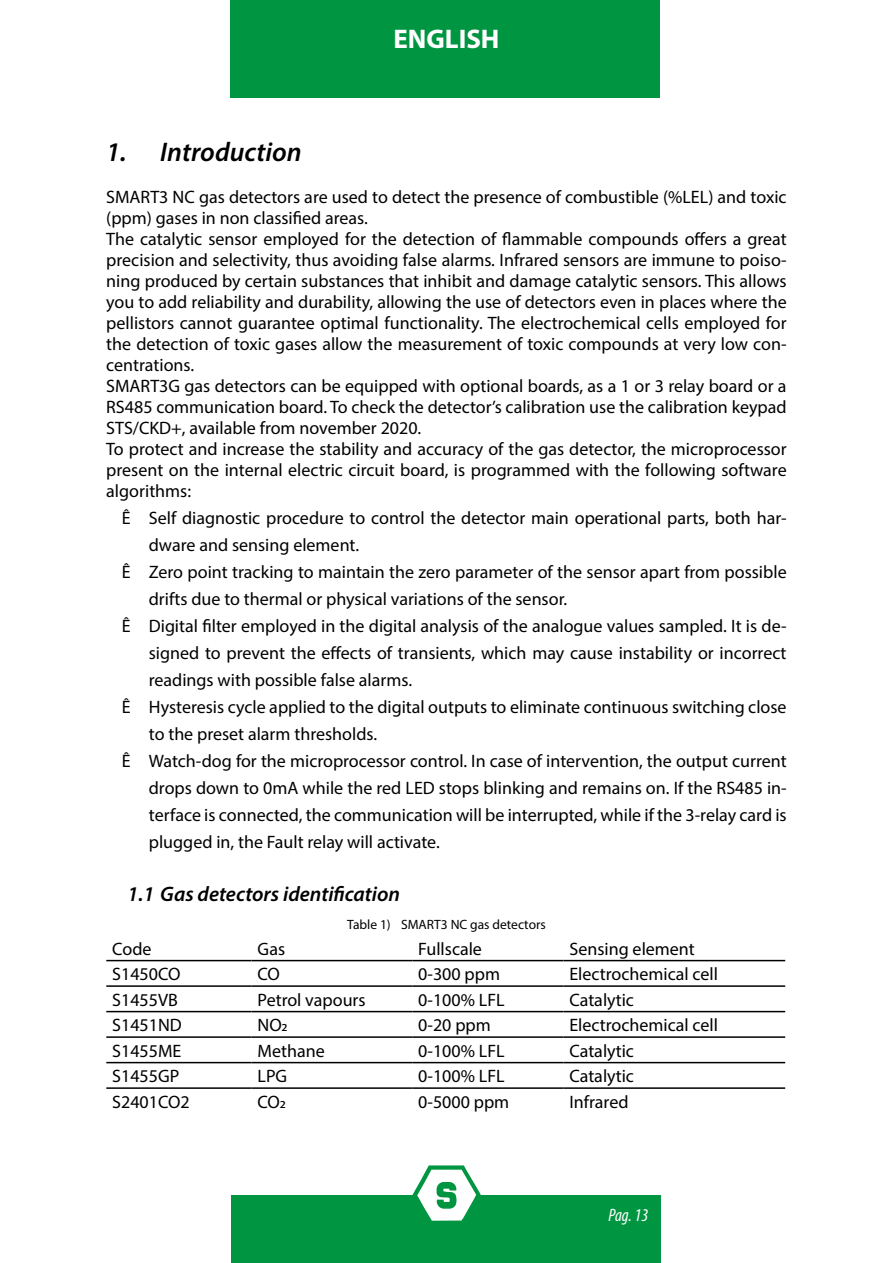
<style>
.page{position:relative;width:893px;height:1263px;background:#fff}
.page>*{position:absolute;margin:0;border:0;box-sizing:border-box;transform-origin:0 0}
.t1{font:italic 600 27px "Myriad Pro";color:#000}
.t2{font:700 27px "Myriad Pro";color:#fff}
.t3{font:italic 600 21px "Myriad Pro";color:#000}
.t4{font:18px/21px "Myriad Pro";color:#000}
.t5{font:italic condensed 18px "Myriad Pro";color:#fff}
.t6{font:13.5px "Myriad Pro";color:#000}
</style>
<div class="page">
<div style="left:232px;top:1195px;width:429px;height:68px;background:#009641"></div>
<div style="left:230px;top:0;width:430px;height:98px;background:#009641"></div>
<svg style="left:412px;top:1165px;width:69px;height:56px"></svg>
<hr style="left:106px;top:960px;width:146px;height:1px;background:#000">
<hr style="left:252px;top:960px;width:160px;height:1px;background:#000">
<hr style="left:412px;top:960px;width:151px;height:1px;background:#000">
<hr style="left:563px;top:960px;width:222px;height:1px;background:#000">
<hr style="left:106px;top:985px;width:146px;height:2px;background:#000">
<hr style="left:252px;top:985px;width:160px;height:2px;background:#000">
<hr style="left:412px;top:985px;width:151px;height:2px;background:#000">
<hr style="left:563px;top:985px;width:222px;height:2px;background:#000">
<hr style="left:106px;top:1011px;width:146px;height:1px;background:#000">
<hr style="left:252px;top:1011px;width:160px;height:1px;background:#000">
<hr style="left:412px;top:1011px;width:151px;height:1px;background:#000">
<hr style="left:563px;top:1011px;width:222px;height:1px;background:#000">
<hr style="left:106px;top:1036px;width:146px;height:2px;background:#000">
<hr style="left:252px;top:1036px;width:160px;height:2px;background:#000">
<hr style="left:412px;top:1036px;width:151px;height:2px;background:#000">
<hr style="left:563px;top:1036px;width:222px;height:2px;background:#000">
<hr style="left:106px;top:1062px;width:146px;height:1px;background:#000">
<hr style="left:252px;top:1062px;width:160px;height:1px;background:#000">
<hr style="left:412px;top:1062px;width:151px;height:1px;background:#000">
<hr style="left:563px;top:1062px;width:222px;height:1px;background:#000">
<hr style="left:106px;top:1087px;width:146px;height:2px;background:#000">
<hr style="left:252px;top:1087px;width:160px;height:2px;background:#000">
<hr style="left:412px;top:1087px;width:151px;height:2px;background:#000">
<hr style="left:563px;top:1087px;width:222px;height:2px;background:#000">
<h1 class="t2" style="left:393px;top:22px;width:108px">ENGLISH</h1>
<h1 class="t1" style="left:106px;top:134px;width:197px">1. Introduction</h1>
<p class="t4" style="left:106px;top:186px;width:682px">SMART3 NC gas detectors are used to detect the presence of combustible (%LEL) and toxic (ppm) gases in non classified areas.<br>The catalytic sensor employed for the detection of flammable compounds offers a great precision and selectivity, thus avoiding false alarms. Infrared sensors are immune to poiso&shy;ning produced by certain substances that inhibit and damage catalytic sensors. This allows you to add reliability and durability, allowing the use of detectors even in places where the pellistors cannot guarantee optimal functionality. The electrochemical cells employed for the detection of toxic gases allow the measurement of toxic compounds at very low con&shy;centrations.<br>SMART3G gas detectors can be equipped with optional boards, as a 1 or 3 relay board or a RS485 communication board. To check the detector’s calibration use the calibration keypad STS/CKD+, available from november 2020.<br>To protect and increase the stability and accuracy of the gas detector, the microprocessor present on the internal electric circuit board, is programmed with the following software algorithms:</p>
<p class="t4" style="left:122px;top:507px;width:666px">³ Self diagnostic procedure to control the detector main operational parts, both har-</p>
<p class="t4" style="left:149px;top:534px;width:212px">dware and sensing element.</p>
<p class="t4" style="left:122px;top:561px;width:666px">³ Zero point tracking to maintain the zero parameter of the sensor apart from possible</p>
<p class="t4" style="left:149px;top:588px;width:420px">drifts due to thermal or physical variations of the sensor.</p>
<p class="t4" style="left:122px;top:615px;width:666px">³ Digital filter employed in the digital analysis of the analogue values sampled. It is de-</p>
<p class="t4" style="left:149px;top:642px;width:639px">signed to prevent the effects of transients, which may cause instability or incorrect</p>
<p class="t4" style="left:149px;top:669px;width:265px">readings with possible false alarms.</p>
<p class="t4" style="left:122px;top:696px;width:666px">³ Hysteresis cycle applied to the digital outputs to eliminate continuous switching close</p>
<p class="t4" style="left:149px;top:723px;width:230px">to the preset alarm thresholds.</p>
<p class="t4" style="left:122px;top:750px;width:666px">³ Watch-dog for the microprocessor control. In case of intervention, the output current</p>
<p class="t4" style="left:149px;top:777px;width:639px">drops down to 0mA while the red LED stops blinking and remains on. If the RS485 in-</p>
<p class="t4" style="left:149px;top:804px;width:639px">terface is connected, the communication will be interrupted, while if the 3-relay card is</p>
<p class="t4" style="left:149px;top:831px;width:292px">plugged in, the Fault relay will activate.</p>
<p class="t3" style="left:128px;top:881px;width:274px">1.1 Gas detectors identification</p>
<p class="t6" style="left:347px;top:916px;width:200px">Table 1) SMART3 NC gas detectors</p>
<p class="t4" style="left:112px;top:938px;width:41px">Code</p>
<p class="t4" style="left:258px;top:938px;width:29px">Gas</p>
<p class="t4" style="left:418px;top:938px;width:65px">Fullscale</p>
<p class="t4" style="left:569px;top:938px;width:127px">Sensing element</p>
<p class="t4" style="left:112px;top:963px;width:70px">S1450CO</p>
<p class="t4" style="left:258px;top:963px;width:24px">CO</p>
<p class="t4" style="left:418px;top:963px;width:83px">0-300 ppm</p>
<p class="t4" style="left:569px;top:963px;width:150px">Electrochemical cell</p>
<p class="t4" style="left:112px;top:989px;width:67px">S1455VB</p>
<p class="t4" style="left:258px;top:989px;width:110px">Petrol vapours</p>
<p class="t4" style="left:418px;top:989px;width:88px">0-100% LFL</p>
<p class="t4" style="left:569px;top:989px;width:66px">Catalytic</p>
<p class="t4" style="left:112px;top:1014px;width:71px">S1451ND</p>
<p class="t4" style="left:258px;top:1014px;width:31px">NO2</p>
<p class="t4" style="left:418px;top:1014px;width:74px">0-20 ppm</p>
<p class="t4" style="left:569px;top:1014px;width:150px">Electrochemical cell</p>
<p class="t4" style="left:112px;top:1040px;width:71px">S1455ME</p>
<p class="t4" style="left:258px;top:1040px;width:69px">Methane</p>
<p class="t4" style="left:418px;top:1040px;width:88px">0-100% LFL</p>
<p class="t4" style="left:569px;top:1040px;width:66px">Catalytic</p>
<p class="t4" style="left:112px;top:1065px;width:69px">S1455GP</p>
<p class="t4" style="left:258px;top:1065px;width:31px">LPG</p>
<p class="t4" style="left:418px;top:1065px;width:88px">0-100% LFL</p>
<p class="t4" style="left:569px;top:1065px;width:66px">Catalytic</p>
<p class="t4" style="left:112px;top:1091px;width:79px">S2401CO2</p>
<p class="t4" style="left:258px;top:1091px;width:30px">CO2</p>
<p class="t4" style="left:418px;top:1091px;width:93px">0-5000 ppm</p>
<p class="t4" style="left:569px;top:1091px;width:61px">Infrared</p>
<p class="t5" style="left:608px;top:1204px;width:42px">Pag. 13</p>
</div>
